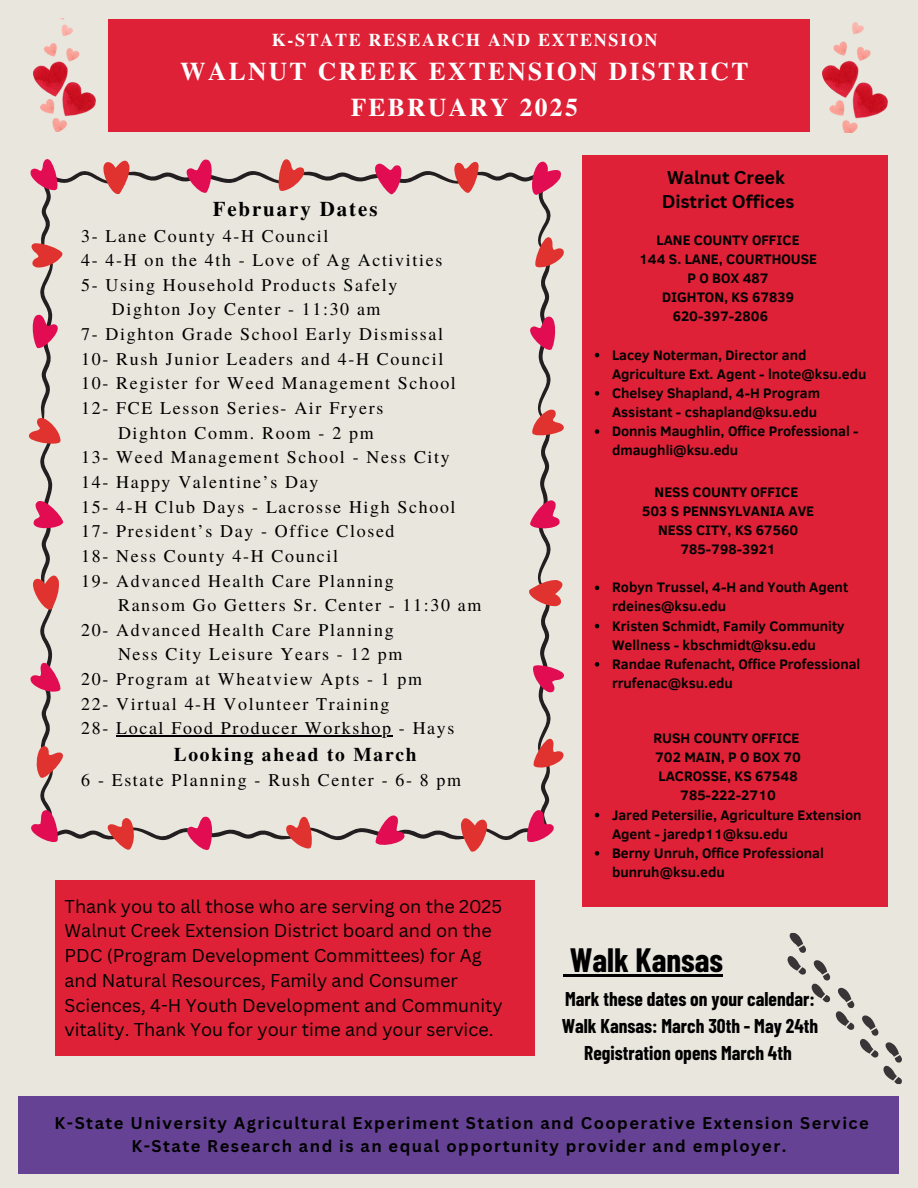
<style>
.page{position:relative;width:918px;height:1188px;background:#e8e6dd}
.page>*{position:absolute;margin:0;border:0;box-sizing:border-box;transform-origin:0 0}
.t1{font:700 33px "Barlow Condensed";color:#000}
.t2{font:700 25.5px/36px "Te X Gyre Termes";letter-spacing:.09em;color:#fff;text-align:center}
.t3{font:700 20.85px "Te X Gyre Termes";letter-spacing:.09em;color:#000}
.t4{font:700 19.5px/27px "Barlow Condensed";color:#000;text-align:center}
.t5{font:700 19.35px "Te X Gyre Termes";letter-spacing:.09em;color:#000}
.t6{font:18px/24.8px "Canva Sans";color:#000}
.t7{font:700 18px "Te X Gyre Termes";letter-spacing:.09em;color:#fff}
.t8{font:700 18px/24.8px "Canva Sans";color:#000}
.t9{font:17.85px "Te X Gyre Termes";letter-spacing:.09em;color:#000}
.t10{font:700 16.5px/22.5px "Canva Sans";letter-spacing:.09em;color:#000;text-align:center}
.t11{font:700 14.1px/19.2px "Clear Sans";color:#000}
</style>
<div class="page">
<div style="left:582px;top:155px;width:306px;height:751px;background:#de2136"></div>
<img style="left:34px;top:18px;width:62px;height:114px">
<div style="left:108px;top:19px;width:702px;height:113px;background:#de2136"></div>
<img style="left:822px;top:22px;width:65px;height:110px">
<svg style="left:29px;top:159px;width:535px;height:693px"></svg>
<div style="left:18px;top:1096px;width:881px;height:78px;background:#664294"></div>
<div style="left:56px;top:880px;width:479px;height:176px;background:#de2136"></div>
<svg style="left:787px;top:932px;width:115px;height:153px"></svg>
<svg style="left:595px;top:353px;width:4px;height:4px"></svg>
<svg style="left:595px;top:391px;width:4px;height:5px"></svg>
<svg style="left:595px;top:429px;width:4px;height:5px"></svg>
<svg style="left:595px;top:586px;width:4px;height:4px"></svg>
<svg style="left:595px;top:624px;width:4px;height:4px"></svg>
<svg style="left:595px;top:662px;width:4px;height:5px"></svg>
<svg style="left:595px;top:813px;width:4px;height:4px"></svg>
<svg style="left:595px;top:851px;width:4px;height:5px"></svg>
<hr style="left:116px;top:735px;width:277px;height:2px;background:#000">
<svg style="left:563px;top:974px;width:7px;height:3px"></svg>
<hr style="left:570px;top:974px;width:153px;height:3px;background:#000">
<p class="t7" style="left:272px;top:26px;width:387px">K-STATE RESEARCH AND EXTENSION</p>
<p class="t2" style="left:180px;top:52px;width:570px">WALNUT CREEK EXTENSION DISTRICT<br>FEBRUARY 2025</p>
<p class="t3" style="left:213px;top:193px;width:166px">February Dates</p>
<p class="t9" style="left:81px;top:223px;width:249px">3- Lane County 4-H Council</p>
<p class="t9" style="left:81px;top:247px;width:363px">4- 4-H on the 4th - Love of Ag Activities</p>
<p class="t9" style="left:81px;top:272px;width:318px">5- Using Household Products Safely</p>
<p class="t9" style="left:112px;top:297px;width:270px">Dighton Joy Center - 11:30 am</p>
<p class="t9" style="left:81px;top:321px;width:363px">7- Dighton Grade School Early Dismissal</p>
<p class="t9" style="left:81px;top:346px;width:364px">10- Rush Junior Leaders and 4-H Council</p>
<p class="t9" style="left:81px;top:371px;width:376px">10- Register for Weed Management School</p>
<p class="t9" style="left:81px;top:395px;width:304px">12- FCE Lesson Series- Air Fryers</p>
<p class="t9" style="left:118px;top:420px;width:257px">Dighton Comm. Room - 2 pm</p>
<p class="t9" style="left:81px;top:444px;width:370px">13- Weed Management School - Ness City</p>
<p class="t9" style="left:81px;top:469px;width:239px">14- Happy Valentine’s Day</p>
<p class="t9" style="left:81px;top:494px;width:376px">15- 4-H Club Days - Lacrosse High School</p>
<p class="t9" style="left:81px;top:518px;width:315px">17- President’s Day - Office Closed</p>
<p class="t9" style="left:81px;top:543px;width:258px">18- Ness County 4-H Council</p>
<p class="t9" style="left:81px;top:568px;width:314px">19- Advanced Health Care Planning</p>
<p class="t9" style="left:118px;top:592px;width:365px">Ransom Go Getters Sr. Center - 11:30 am</p>
<p class="t9" style="left:81px;top:617px;width:314px">20- Advanced Health Care Planning</p>
<p class="t9" style="left:118px;top:642px;width:286px">Ness City Leisure Years - 12 pm</p>
<p class="t9" style="left:81px;top:666px;width:342px">20- Program at Wheatview Apts - 1 pm</p>
<p class="t9" style="left:81px;top:691px;width:310px">22- Virtual 4-H Volunteer Training</p>
<p class="t9" style="left:81px;top:716px;width:375px">28- Local Food Producer Workshop - Hays</p>
<p class="t5" style="left:174px;top:740px;width:244px">Looking ahead to March</p>
<p class="t9" style="left:81px;top:767px;width:381px">6 - Estate Planning - Rush Center - 6- 8 pm</p>
<h6 class="t6" style="left:65px;top:893px;width:440px">Thank you to all those who are serving on the 2025<br>Walnut Creek Extension District board and on the PDC (Program Development Committees) for Ag and Natural Resources, Family and Consumer Sciences, 4-H Youth Development and Community vitality. Thank You for your time and your service.</h6>
<p class="t8" style="left:662px;top:164px;width:134px">Walnut Creek<br>District Offices</p>
<h2 class="t11" style="left:657px;top:230px;width:145px">LANE COUNTY OFFICE</h2>
<h2 class="t11" style="left:639px;top:249px;width:180px">144 S. LANE, COURTHOUSE</h2>
<h2 class="t11" style="left:688px;top:268px;width:83px">P O BOX 487</h2>
<h2 class="t11" style="left:662px;top:287px;width:133px">DIGHTON, KS 67839</h2>
<h2 class="t11" style="left:673px;top:306px;width:97px">620-397-2806</h2>
<p class="t11" style="left:612px;top:344px;width:256px">Lacey Noterman, Director and<br>Agriculture Ext. Agent - lnote@ksu.edu</p>
<p class="t11" style="left:612px;top:383px;width:209px">Chelsey Shapland, 4-H Program<br>Assistant - cshapland@ksu.edu</p>
<h4 class="t11" style="left:612px;top:421px;width:248px">Donnis Maughlin, Office Professional - dmaughli@ksu.edu</h4>
<p class="t11" style="left:642px;top:481px;width:174px;text-align:center">NESS COUNTY OFFICE<br>503 S PENNSYLVANIA AVE<br>NESS CITY, KS 67560<br>785-798-3921</p>
<h6 class="t11" style="left:612px;top:577px;width:238px">Robyn Trussel, 4-H and Youth Agent rdeines@ksu.edu</h6>
<p class="t11" style="left:612px;top:615px;width:234px">Kristen Schmidt, Family Community<br>Wellness - kbschmidt@ksu.edu</p>
<p class="t11" style="left:612px;top:654px;width:250px">Randae Rufenacht, Office Professional rrufenac@ksu.edu</p>
<p class="t11" style="left:653px;top:728px;width:149px;text-align:center">RUSH COUNTY OFFICE<br>702 MAIN, P O BOX 70<br>LACROSSE, KS 67548<br>785-222-2710</p>
<h6 class="t11" style="left:612px;top:804px;width:251px">Jared Petersilie, Agriculture Extension<br>Agent - jaredp11@ksu.edu</h6>
<p class="t11" style="left:612px;top:843px;width:213px">Berny Unruh, Office Professional bunruh@ksu.edu</p>
<p class="t1" style="left:570px;top:939px;width:155px">Walk Kansas</p>
<p class="t4" style="left:562px;top:984px;width:258px">Mark these dates on your calendar:<br>Walk Kansas: March 30th - May 24th<br>Registration opens March 4th</p>
<h3 class="t10" style="left:54px;top:1112px;width:816px">K-State University Agricultural Experiment Station and Cooperative Extension Service<br>K-State Research and is an equal opportunity provider and employer.</h3>
</div>
